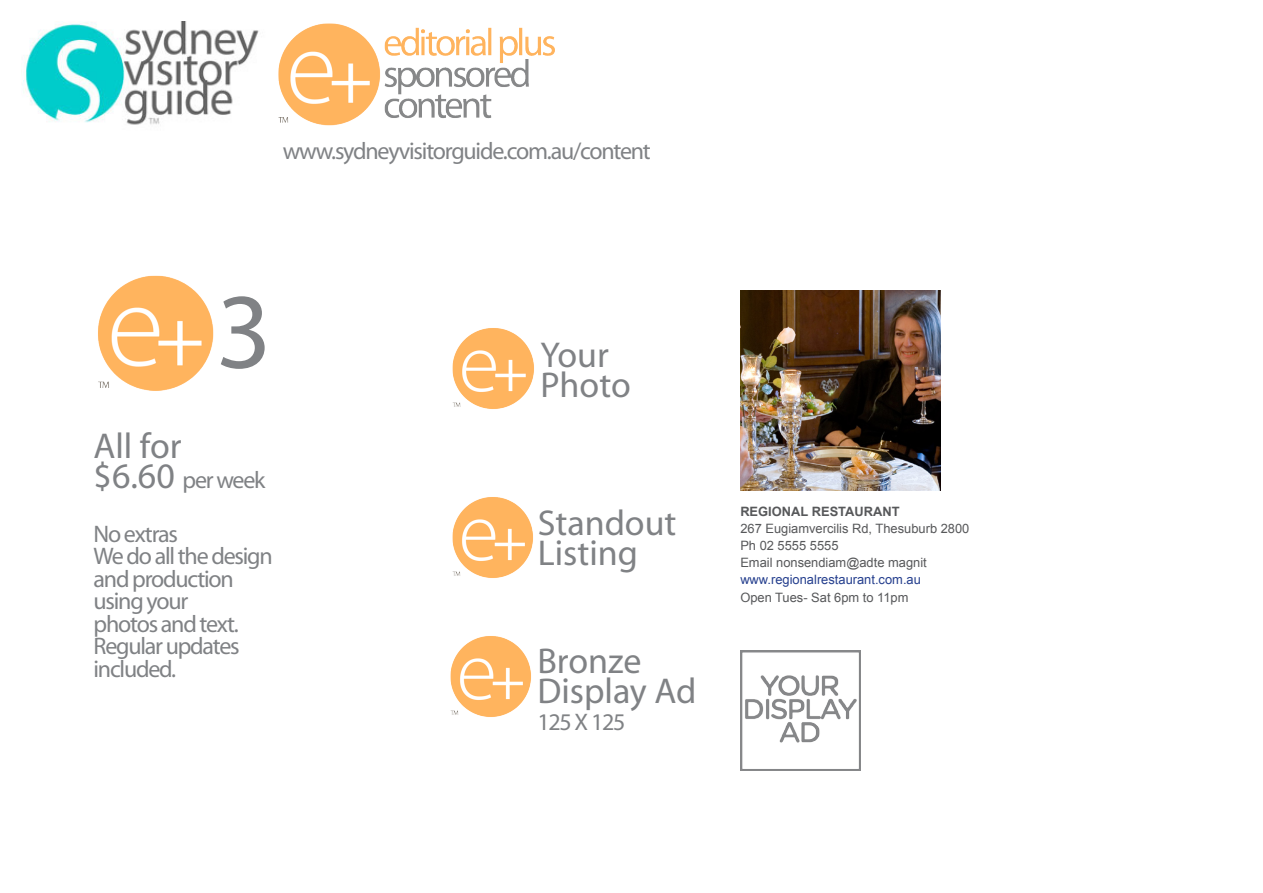
<style>
.page{position:relative;width:1263px;height:893px;background:#fff}
.page>*{position:absolute;margin:0;border:0;box-sizing:border-box;transform-origin:0 0}
.t1{font:108px "Myriad";color:#808285}
.t2{font:36px "Myriad";color:#808285}
.t3{font:24px/22.5px "Myriad";letter-spacing:-.05em;color:#808285}
.t4{font:12.9px/17.2px "Arial";color:#57585a}
.s1{font-size:36px}
.s2{font-weight:700}
.s3{color:#253f8e}
</style>
<div class="page">
<img style="left:22px;top:21px;width:237px;height:104px">
<img style="left:278px;top:23px;width:277px;height:103px">
<img style="left:98px;top:275px;width:116px;height:116px">
<img style="left:452px;top:328px;width:82px;height:81px">
<img style="left:450px;top:636px;width:81px;height:81px">
<img style="left:452px;top:497px;width:81px;height:81px">
<img style="left:740px;top:291px;width:200px;height:200px">
<img style="left:740px;top:650px;width:121px;height:120px">
<p class="t3" style="left:283px;top:141px;width:370px">www.sydneyvisitorguide.com.au/content</p>
<p class="t1" style="left:216px;top:278px;width:57px">3</p>
<p class="t2" style="left:94px;top:428px;width:90px">All for</p>
<p class="t3" style="left:94px;top:469px;width:173px"><span class="s1">$6.60</span> per week</p>
<p class="t3" style="left:94px;top:523px;width:86px">No extras</p>
<p class="t3" style="left:94px;top:546px;width:181px">We do all the design and production</p>
<p class="t3" style="left:94px;top:591px;width:96px">using your</p>
<p class="t3" style="left:94px;top:613px;width:147px">photos and text.</p>
<p class="t3" style="left:94px;top:636px;width:148px">Regular updates included.</p>
<p class="t2" style="left:541px;top:337px;width:70px">Your</p>
<p class="t2" style="left:541px;top:367px;width:92px">Photo</p>
<p class="t2" style="left:538px;top:505px;width:140px">Standout</p>
<p class="t2" style="left:538px;top:535px;width:102px">Listing</p>
<p class="t2" style="left:537px;top:643px;width:106px">Bronze</p>
<p class="t2" style="left:537px;top:673px;width:161px">Display Ad</p>
<p class="t3" style="left:537px;top:712px;width:90px">125 X 125</p>
<p class="t4" style="left:740px;top:503px;width:231px"><span class="s2">REGIONAL RESTAURANT<br></span>267 Eugiamvercilis Rd, Thesuburb 2800<br>Ph 02 5555 5555<br>Email nonsendiam@adte magnit <span class="s3">www.regionalrestaurant.com.au<br></span>Open Tues- Sat 6pm to 11pm</p>
</div>
